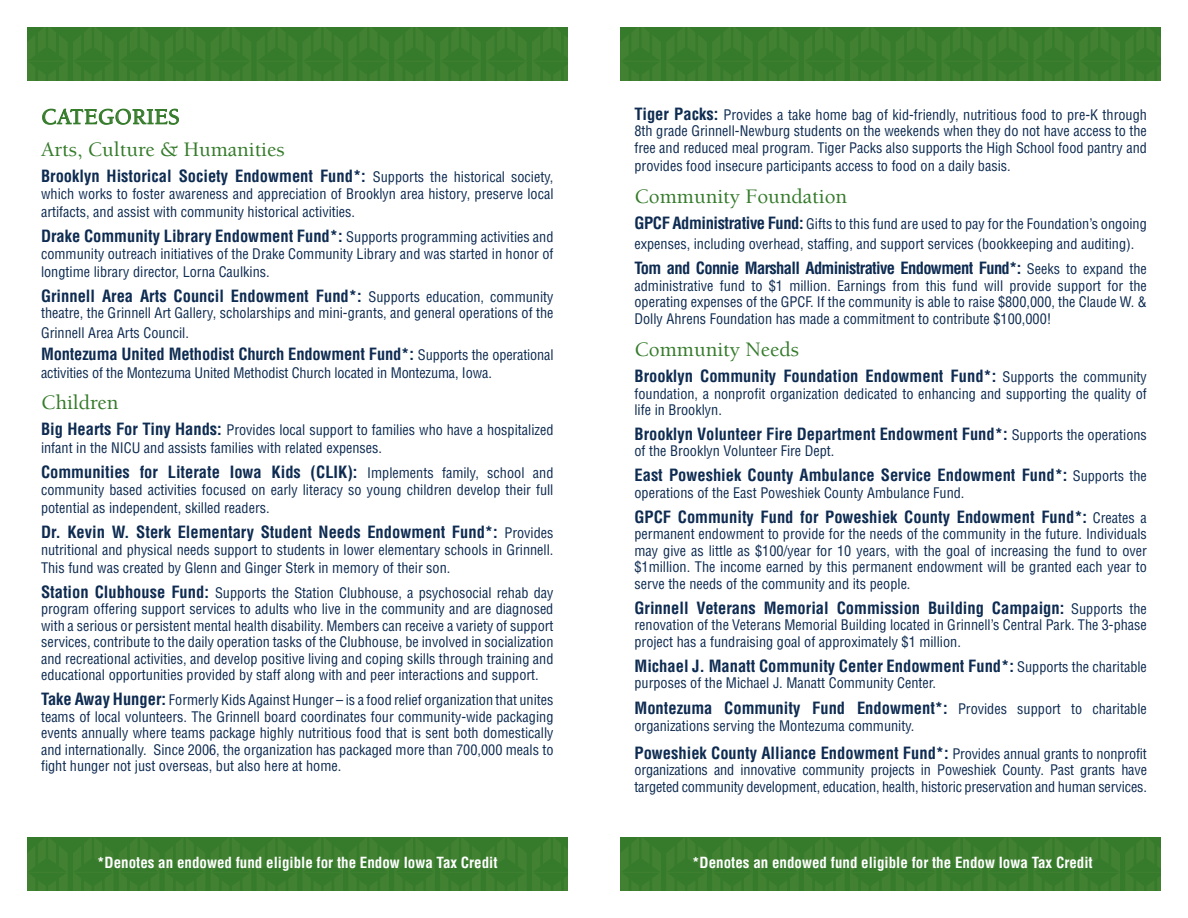
<style>
.page{position:relative;width:1188px;height:918px;background:#fff}
.page>*{position:absolute;margin:0;border:0;box-sizing:border-box;transform-origin:0 0}
.t1{font:500 22.5px "Berkeley LT";letter-spacing:.025em;color:#357b2b}
.t2{font:500 21px "Berkeley LT";color:#357b2b}
.t3{font:700 condensed 16.5px "Helvetica LT Std";color:#0e2b51}
.t4{font:700 condensed 16.5px "Helvetica LT Std";letter-spacing:-.04em;color:#0e2b51}
.t5{font:700 condensed 15px "Helvetica LT Std";color:#fff}
.t6{font:condensed 14.25px/16.5px "Helvetica LT Std";color:#0e2b51}
.s1{font-weight:400;font-size:14.25px}
.s2{font-weight:700;font-size:16.5px}
</style>
<div class="page">
<svg style="left:42px;top:109px;width:137px;height:16px"></svg>
<div style="left:27px;top:27px;width:541px;height:54px;background:#357b2b"></div>
<svg style="left:27px;top:27px;width:132px;height:54px"></svg>
<svg style="left:165px;top:27px;width:40px;height:54px"></svg>
<svg style="left:211px;top:27px;width:357px;height:54px"></svg>
<div style="left:620px;top:27px;width:541px;height:54px;background:#357b2b"></div>
<svg style="left:621px;top:27px;width:315px;height:54px"></svg>
<svg style="left:942px;top:27px;width:40px;height:54px"></svg>
<svg style="left:988px;top:27px;width:173px;height:54px"></svg>
<div style="left:27px;top:837px;width:541px;height:54px;background:#357b2b"></div>
<svg style="left:27px;top:838px;width:132px;height:53px"></svg>
<svg style="left:165px;top:838px;width:40px;height:53px"></svg>
<svg style="left:211px;top:838px;width:357px;height:53px"></svg>
<div style="left:620px;top:837px;width:541px;height:54px;background:#357b2b"></div>
<svg style="left:621px;top:838px;width:315px;height:53px"></svg>
<svg style="left:942px;top:838px;width:40px;height:53px"></svg>
<svg style="left:988px;top:838px;width:173px;height:53px"></svg>
<h1 class="t1" style="left:41px;top:105px;width:140px">CATEGORIES</h1>
<h2 class="t2" style="left:41px;top:138px;width:245px">Arts, Culture &amp; Humanities</h2>
<p class="t3" style="left:41px;top:166px;width:514px">Brooklyn Historical Society Endowment Fund*: <span class="s1">Supports the historical society,</span></p>
<p class="t6" style="left:41px;top:185px;width:514px;line-height:18px">which works to foster awareness and appreciation of Brooklyn area history, preserve local artifacts, and assist with community historical activities.</p>
<p class="t3" style="left:41px;top:226px;width:514px">Drake Community Library Endowment Fund*: <span class="s1">Supports programming activities and</span></p>
<p class="t6" style="left:41px;top:244px;width:514px;line-height:18px">community outreach initiatives of the Drake Community Library and was started in honor of longtime library director, Lorna Caulkins.</p>
<p class="t3" style="left:41px;top:285px;width:514px">Grinnell Area Arts Council Endowment Fund*: <span class="s1">Supports education, community</span></p>
<p class="t6" style="left:41px;top:303px;width:514px;line-height:19.8px">theatre, the Grinnell Art Gallery, scholarships and mini-grants, and general operations of the<br>Grinnell Area Arts Council.</p>
<p class="t3" style="left:41px;top:344px;width:514px">Montezuma United Methodist Church Endowment Fund*: <span class="s1">Supports the operational</span></p>
<p class="t6" style="left:41px;top:364px;width:452px">activities of the Montezuma United Methodist Church located in Montezuma, Iowa.</p>
<h2 class="t2" style="left:41px;top:391px;width:79px">Children</h2>
<p class="t6" style="left:41px;top:421px;width:514px;line-height:18px"><span class="s2">Big Hearts For Tiny Hands:</span> Provides local support to families who have a hospitalized infant in the NICU and assists families with related expenses.</p>
<p class="t3" style="left:41px;top:462px;width:514px">Communities for Literate Iowa Kids (CLIK): <span class="s1">Implements family, school and</span></p>
<p class="t6" style="left:41px;top:481px;width:514px;line-height:18px">community based activities focused on early literacy so young children develop their full potential as independent, skilled readers.</p>
<p class="t3" style="left:41px;top:522px;width:514px">Dr. Kevin W. Sterk Elementary Student Needs Endowment Fund*: <span class="s1">Provides</span></p>
<p class="t6" style="left:41px;top:540px;width:514px;line-height:18px">nutritional and physical needs support to students in lower elementary schools in Grinnell.<br>This fund was created by Glenn and Ginger Sterk in memory of their son.</p>
<p class="t6" style="left:41px;top:584px;width:514px;text-align:justify"><span class="s2">Station Clubhouse Fund:</span> Supports the Station Clubhouse, a psychosocial rehab day program offering support services to adults who live in the community and are diagnosed with a serious or persistent mental health disability. Members can receive a variety of support services, contribute to the daily operation tasks of the Clubhouse, be involved in socialization and recreational activities, and develop positive living and coping skills through training and educational opportunities provided by staff along with and peer interactions and support.</p>
<p class="t6" style="left:41px;top:692px;width:514px;text-align:justify"><span class="s2">Take Away Hunger:</span> Formerly Kids Against Hunger – is a food relief organization that unites teams of local volunteers. The Grinnell board coordinates four community-wide packaging events annually where teams package highly nutritious food that is sent both domestically and internationally. Since 2006, the organization has packaged more than 700,000 meals to fight hunger not just overseas, but also here at home.</p>
<p class="t6" style="left:634px;top:106px;width:514px;text-align:justify"><span class="s2">Tiger Packs:</span> Provides a take home bag of kid-friendly, nutritious food to pre-K through 8th grade Grinnell-Newburg students on the weekends when they do not have access to the free and reduced meal program. Tiger Packs also supports the High School food pantry and</p>
<p class="t6" style="left:634px;top:157px;width:378px">provides food insecure participants access to food on a daily basis.</p>
<h2 class="t2" style="left:634px;top:185px;width:214px">Community Foundation</h2>
<p class="t6" style="left:634px;top:214px;width:514px;line-height:19.8px"><span class="s2">GPCF Administrative Fund:</span> Gifts to this fund are used to pay for the Foundation’s ongoing expenses, including overhead, staffing, and support services (bookkeeping and auditing).</p>
<p class="t4" style="left:634px;top:258px;width:514px">Tom and Connie Marshall Administrative Endowment Fund*: <span class="s1">Seeks to expand the</span></p>
<p class="t6" style="left:634px;top:277px;width:514px;text-align:justify">administrative fund to $1 million. Earnings from this fund will provide support for the operating expenses of the GPCF. If the community is able to raise $800,000, the Claude W. &amp; Dolly Ahrens Foundation has made a commitment to contribute $100,000!</p>
<h2 class="t2" style="left:634px;top:338px;width:166px">Community Needs</h2>
<p class="t3" style="left:634px;top:366px;width:514px">Brooklyn Community Foundation Endowment Fund*: <span class="s1">Supports the community</span></p>
<p class="t6" style="left:634px;top:385px;width:514px">foundation, a nonprofit organization dedicated to enhancing and supporting the quality of life in Brooklyn.</p>
<p class="t3" style="left:634px;top:424px;width:514px">Brooklyn Volunteer Fire Department Endowment Fund*: <span class="s1">Supports the operations</span></p>
<p class="t6" style="left:635px;top:443px;width:201px">of the Brooklyn Volunteer Fire Dept.</p>
<p class="t3" style="left:634px;top:465px;width:514px">East Poweshiek County Ambulance Service Endowment Fund*: <span class="s1">Supports the</span></p>
<p class="t6" style="left:634px;top:484px;width:332px">operations of the East Poweshiek County Ambulance Fund.</p>
<p class="t3" style="left:634px;top:506px;width:514px">GPCF Community Fund for Poweshiek County Endowment Fund*: <span class="s1">Creates a</span></p>
<p class="t6" style="left:634px;top:526px;width:514px;text-align:justify">permanent endowment to provide for the needs of the community in the future. Individuals may give as little as $100/year for 10 years, with the goal of increasing the fund to over $1million. The income earned by this permanent endowment will be granted each year to serve the needs of the community and its people.</p>
<p class="t3" style="left:634px;top:597px;width:514px">Grinnell Veterans Memorial Commission Building Campaign: <span class="s1">Supports the</span></p>
<p class="t6" style="left:635px;top:617px;width:514px">renovation of the Veterans Memorial Building located in Grinnell’s Central Park. The 3-phase project has a fundraising goal of approximately $1 million.</p>
<p class="t3" style="left:634px;top:655px;width:514px">Michael J. Manatt Community Center Endowment Fund*: <span class="s1">Supports the charitable</span></p>
<p class="t6" style="left:635px;top:675px;width:303px">purposes of the Michael J. Manatt Community Center.</p>
<p class="t3" style="left:634px;top:698px;width:514px">Montezuma Community Fund Endowment*: <span class="s1">Provides support to charitable</span></p>
<p class="t6" style="left:635px;top:717px;width:282px">organizations serving the Montezuma community.</p>
<p class="t3" style="left:634px;top:742px;width:514px">Poweshiek County Alliance Endowment Fund*: <span class="s1">Provides annual grants to nonprofit</span></p>
<p class="t6" style="left:635px;top:762px;width:514px">organizations and innovative community projects in Poweshiek County. Past grants have targeted community development, education, health, historic preservation and human services.</p>
<p class="t5" style="left:97px;top:853px;width:402px">*Denotes an endowed fund eligible for the Endow Iowa Tax Credit</p>
<p class="t5" style="left:692px;top:853px;width:402px">*Denotes an endowed fund eligible for the Endow Iowa Tax Credit</p>
</div>
